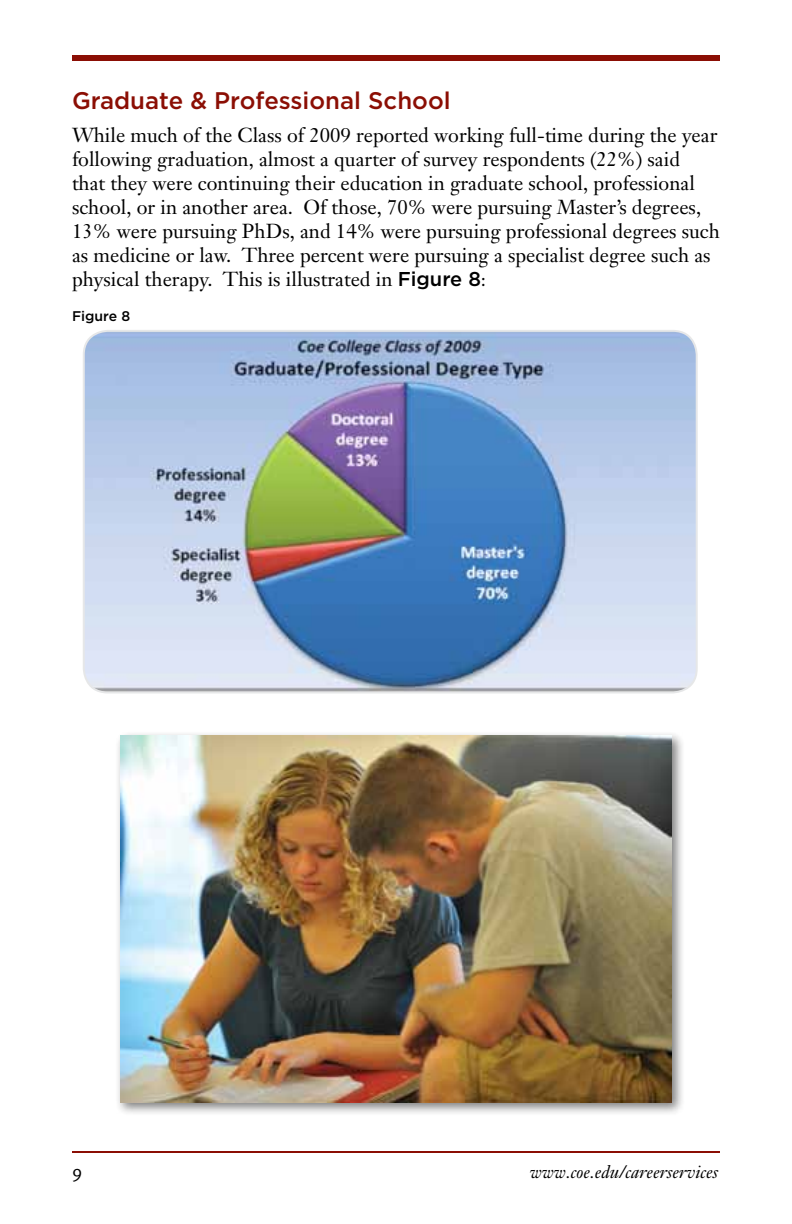
<style>
.page{position:relative;width:792px;height:1224px;background:#fff}
.page>*{position:absolute;margin:0;border:0;box-sizing:border-box;transform-origin:0 0}
.t1{font:500 24px "Gotham";color:#8b0e04}
.t2{font:20px/24px "Janson Text";color:#000}
.t3{font:italic 18px "Janson Text";color:#000}
.t4{font:18px "Meta Normal";color:#000}
.t5{font:500 14px "Gotham";color:#000}
.s1{font-family:"Gotham";font-weight:500}
</style>
<div class="page">
<div style="left:72px;top:55px;width:648px;height:6px;background:#8b0e04"></div>
<hr style="left:72px;top:1151px;width:648px;height:2px;background:#8b0e04">
<img style="left:84px;top:331px;width:611px;height:361px">
<div style="left:83px;top:330px;width:615px;height:363px;border:2px solid #e6e7e8;border-radius:24px"></div>
<div style="left:115px;top:730px;width:570px;height:386px;background:#000;opacity:.5"></div>
<img style="left:120px;top:736px;width:552px;height:367px">
<p class="t1" style="left:72px;top:85px;width:380px">Graduate &amp; Professional School</p>
<p class="t2" style="left:72px;top:123px;width:649px">While much of the Class of 2009 reported working full-time during the year following graduation, almost a quarter of survey respondents (22%) said<br>that they were continuing their education in graduate school, professional school, or in another area. Of those, 70% were pursuing Master’s degrees, 13% were pursuing PhDs, and 14% were pursuing professional degrees such as medicine or law. Three percent were pursuing a specialist degree such as physical therapy. This is illustrated in <span class="s1">Figure 8</span>:</p>
<p class="t5" style="left:72px;top:307px;width:60px">Figure 8</p>
<p class="t4" style="left:72px;top:1162px;width:12px">9</p>
<p class="t3" style="left:530px;top:1161px;width:189px">www.coe.edu/careerservices</p>
</div>
